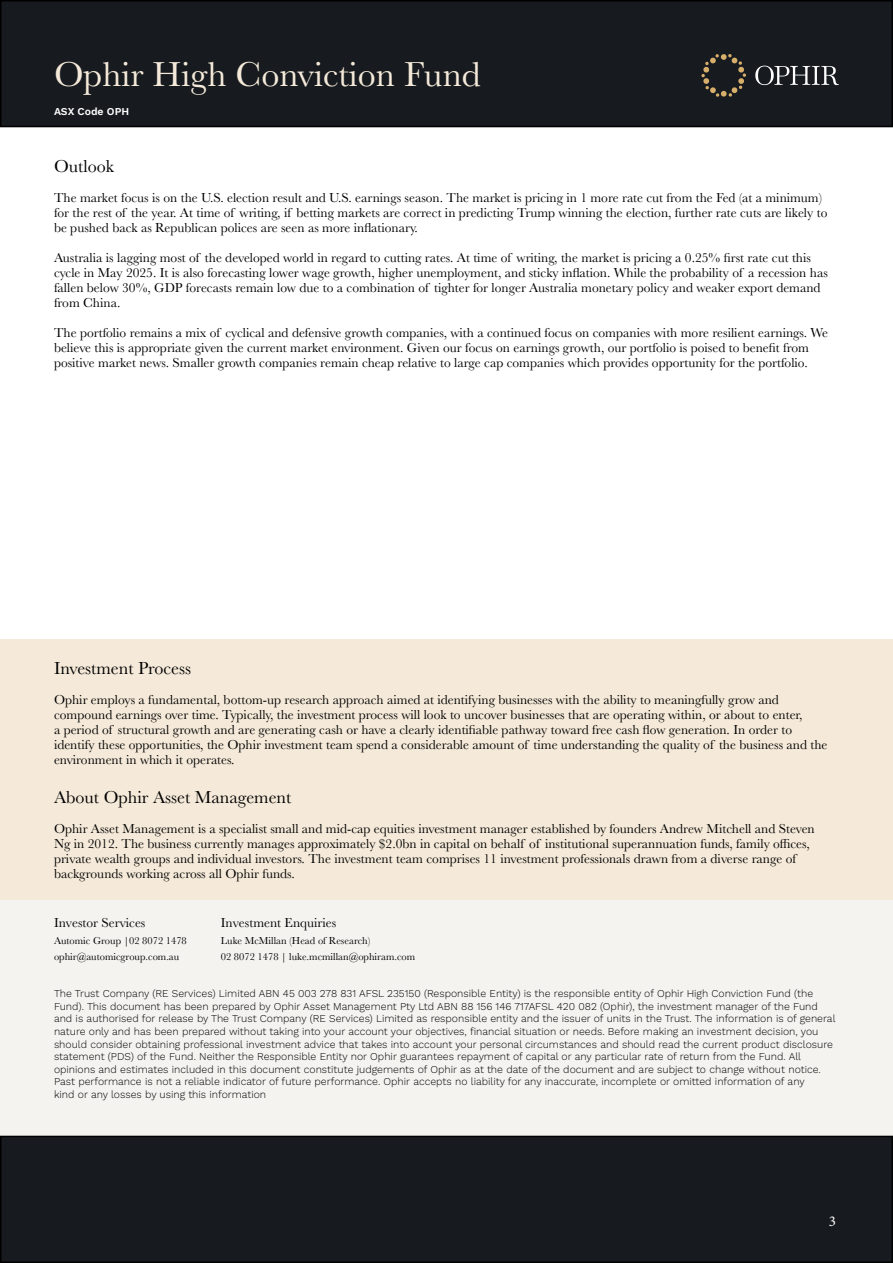
<style>
.page{position:relative;width:893px;height:1263px;background:#fff}
.page>*{position:absolute;margin:0;border:0;box-sizing:border-box;transform-origin:0 0}
.t1{font:36px "Baskerville";color:#f5ead9}
.t2{font:18px "Baskerville";color:#000}
.t3{font:15px "Minion Pro";color:#fff}
.t4{font:13.5px/15px "Baskerville";color:#000}
.t5{font:300 10.5px/12.6px "Work Sans";color:#000}
.t6{font:10.5px/16.5px "Baskerville";color:#000}
.t7{font:600 10.5px "Work Sans";color:#fff}
</style>
<div class="page">
<div style="left:1px;top:1px;width:891px;height:126px;background:#171b20"></div>
<div style="left:0;top:0;width:893px;height:127px;border:2px solid #000"></div>
<svg style="left:755px;top:66px;width:84px;height:19px"></svg>
<svg style="left:701px;top:54px;width:45px;height:43px"></svg>
<svg style="left:731px;top:57px;width:7px;height:7px"></svg>
<div style="left:0;top:639px;width:893px;height:261px;background:#f5ead9"></div>
<div style="left:0;top:900px;width:893px;height:236px;background:#f5f3f0"></div>
<div style="left:1px;top:1136px;width:891px;height:126px;background:#171b20"></div>
<div style="left:0;top:1136px;width:893px;height:127px;border:2px solid #000"></div>
<h1 class="t1" style="left:54px;top:52px;width:428px">Ophir High Conviction Fund</h1>
<p class="t7" style="left:54px;top:103px;width:77px">ASX Code OPH</p>
<h2 class="t2" style="left:54px;top:155px;width:62px">Outlook</h2>
<p class="t4" style="left:54px;top:190px;width:775px">The market focus is on the U.S. election result and U.S. earnings season. The market is pricing in 1 more rate cut from the Fed (at a minimum) for the rest of the year. At time of writing, if betting markets are correct in predicting Trump winning the election, further rate cuts are likely to be pushed back as Republican polices are seen as more inflationary.</p>
<p class="t4" style="left:54px;top:250px;width:775px">Australia is lagging most of the developed world in regard to cutting rates. At time of writing, the market is pricing a 0.25% first rate cut this cycle in May 2025. It is also forecasting lower wage growth, higher unemployment, and sticky inflation. While the probability of a recession has fallen below 30%, GDP forecasts remain low due to a combination of tighter for longer Australia monetary policy and weaker export demand from China.</p>
<p class="t4" style="left:54px;top:325px;width:776px">The portfolio remains a mix of cyclical and defensive growth companies, with a continued focus on companies with more resilient earnings. We believe this is appropriate given the current market environment. Given our focus on earnings growth, our portfolio is poised to benefit from positive market news. Smaller growth companies remain cheap relative to large cap companies which provides opportunity for the portfolio.</p>
<h2 class="t2" style="left:54px;top:657px;width:138px">Investment Process</h2>
<p class="t4" style="left:54px;top:692px;width:775px">Ophir employs a fundamental, bottom-up research approach aimed at identifying businesses with the ability to meaningfully grow and compound earnings over time. Typically, the investment process will look to uncover businesses that are operating within, or about to enter,<br>a period of structural growth and are generating cash or have a clearly identifiable pathway toward free cash flow generation. In order to identify these opportunities, the Ophir investment team spend a considerable amount of time understanding the quality of the business and the environment in which it operates.</p>
<h2 class="t2" style="left:54px;top:786px;width:239px">About Ophir Asset Management</h2>
<p class="t4" style="left:54px;top:821px;width:762px">Ophir Asset Management is a specialist small and mid-cap equities investment manager established by founders Andrew Mitchell and Steven Ng in 2012. The business currently manages approximately $2.0bn in capital on behalf of institutional superannuation funds, family offices, private wealth groups and individual investors. The investment team comprises 11 investment professionals drawn from a diverse range of backgrounds working across all Ophir funds.</p>
<p class="t4" style="left:54px;top:915px;width:93px">Investor Services</p>
<p class="t6" style="left:54px;top:932px;width:134px">Automic Group |02 8072 1478 ophir@automicgroup.com.au</p>
<p class="t4" style="left:221px;top:915px;width:117px">Investment Enquiries</p>
<p class="t6" style="left:221px;top:932px;width:196px">Luke McMillan (Head of Research)<br>02 8072 1478 | luke.mcmillan@ophiram.com</p>
<p class="t5" style="left:54px;top:987px;width:783px">The Trust Company (RE Services) Limited ABN 45 003 278 831 AFSL 235150 (Responsible Entity) is the responsible entity of Ophir High Conviction Fund (the Fund). This document has been prepared by Ophir Asset Management Pty Ltd ABN 88 156 146 717AFSL 420 082 (Ophir), the investment manager of the Fund and is authorised for release by The Trust Company (RE Services) Limited as responsible entity and the issuer of units in the Trust. The information is of general nature only and has been prepared without taking into your account your objectives, financial situation or needs. Before making an investment decision, you should consider obtaining professional investment advice that takes into account your personal circumstances and should read the current product disclosure statement (PDS) of the Fund. Neither the Responsible Entity nor Ophir guarantees repayment of capital or any particular rate of return from the Fund. All opinions and estimates included in this document constitute judgements of Ophir as at the date of the document and are subject to change without notice.<br>Past performance is not a reliable indicator of future performance. Ophir accepts no liability for any inaccurate, incomplete or omitted information of any<br>kind or any losses by using this information</p>
<p class="t3" style="left:829px;top:1211px;width:9px">3</p>
</div>
